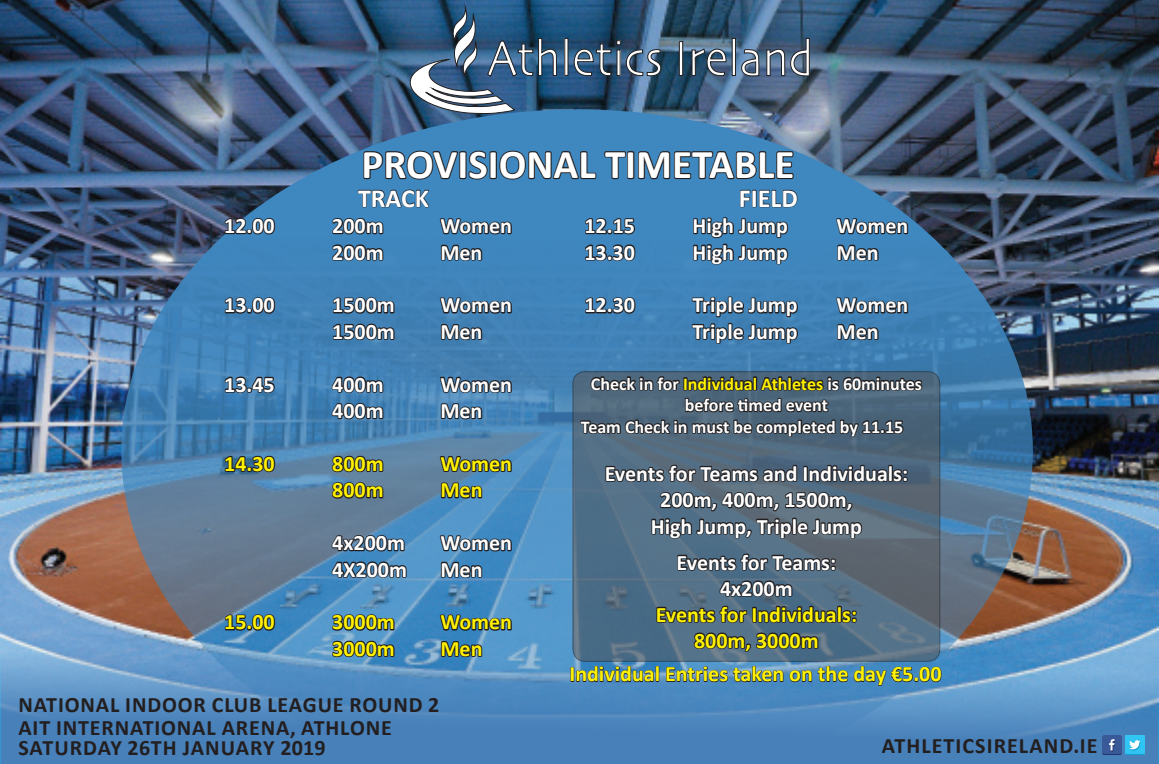
<style>
.page{position:relative;width:1159px;height:764px;background:#fff}
.page>*{position:absolute;margin:0;border:0;box-sizing:border-box;transform-origin:0 0}
.t1{font:700 41px "Calibri";color:#fff}
.t2{font:700 26px "Calibri";color:#fff}
.t3{font:700 22px "Calibri";color:#fff}
.t4{font:700 22px "Calibri";color:#fff101}
.t5{font:700 22px "Calibri";letter-spacing:.04em;color:#231f20}
.t6{font:700 18px/21.6px "Calibri";color:#fff;text-align:center}
.s1{color:#fff101}
</style>
<div class="page">
<img style="left:0;top:0;width:1158px;height:651px">
<svg style="left:740px;top:11px;width:19px;height:65px"></svg>
<svg style="left:765px;top:38px;width:44px;height:71px;background:#5c6e84"></svg>
<svg style="left:408px;top:7px;width:149px;height:102px;background:#4a6c8c"></svg>
<div style="left:564px;top:38px;width:4px;height:38px;border:1px solid #231f20"></div>
<div style="left:731px;top:38px;width:4px;height:38px;border:1px solid #231f20"></div>
<svg style="left:691px;top:48px;width:35px;height:28px"></svg>
<svg style="left:678px;top:4px;width:5px;height:72px"></svg>
<svg style="left:571px;top:40px;width:90px;height:69px;background:#405e7b"></svg>
<img style="left:121px;top:109px;width:911px;height:542px">
<svg style="left:0;top:651px;width:1158px;height:112px;background:#538bc0"></svg>
<img style="left:1102px;top:735px;width:18px;height:19px">
<img style="left:1124px;top:735px;width:19px;height:19px">
<svg style="left:223px;top:216px;width:53px;height:21px"></svg>
<svg style="left:834px;top:206px;width:75px;height:61px;background:#376b95"></svg>
<svg style="left:223px;top:296px;width:53px;height:20px"></svg>
<svg style="left:331px;top:296px;width:65px;height:20px"></svg>
<svg style="left:583px;top:296px;width:53px;height:20px"></svg>
<svg style="left:331px;top:322px;width:65px;height:20px"></svg>
<svg style="left:438px;top:286px;width:75px;height:60px;background:#396990"></svg>
<svg style="left:690px;top:295px;width:109px;height:50px;background:#355c7e"></svg>
<svg style="left:834px;top:286px;width:75px;height:60px;background:#376890"></svg>
<svg style="left:223px;top:372px;width:53px;height:23px"></svg>
<svg style="left:330px;top:372px;width:54px;height:49px;background:#365a79"></svg>
<svg style="left:438px;top:365px;width:75px;height:60px;background:#3f6c91"></svg>
<svg style="left:223px;top:452px;width:53px;height:22px"></svg>
<svg style="left:330px;top:454px;width:54px;height:19px"></svg>
<svg style="left:330px;top:480px;width:54px;height:20px"></svg>
<svg style="left:438px;top:444px;width:75px;height:60px;background:#4a708f"></svg>
<svg style="left:330px;top:531px;width:78px;height:48px;background:#3c5e7b"></svg>
<svg style="left:438px;top:523px;width:75px;height:61px;background:#3e729b"></svg>
<svg style="left:223px;top:612px;width:53px;height:21px"></svg>
<svg style="left:331px;top:612px;width:65px;height:20px"></svg>
<svg style="left:331px;top:639px;width:65px;height:19px"></svg>
<svg style="left:438px;top:602px;width:75px;height:61px;background:#3f739b"></svg>
<svg style="left:330px;top:144px;width:467px;height:123px;background:#3a74a2"></svg>
<svg style="left:569px;top:366px;width:372px;height:320px;background:#496074"></svg>
<p class="t1" style="left:361px;top:135px;width:434px">PROVISIONAL TIMETABLE</p>
<p class="t2" style="left:358px;top:180px;width:72px">TRACK</p>
<p class="t2" style="left:738px;top:180px;width:60px">FIELD</p>
<p class="t3" style="left:224px;top:210px;width:52px">12.00</p>
<p class="t3" style="left:332px;top:210px;width:53px">200m</p>
<p class="t3" style="left:440px;top:210px;width:73px">Women</p>
<p class="t3" style="left:584px;top:210px;width:52px">12.15</p>
<p class="t3" style="left:692px;top:210px;width:97px">High Jump</p>
<p class="t3" style="left:836px;top:210px;width:73px">Women</p>
<p class="t3" style="left:332px;top:237px;width:53px">200m</p>
<p class="t3" style="left:440px;top:237px;width:44px">Men</p>
<p class="t3" style="left:584px;top:237px;width:52px">13.30</p>
<p class="t3" style="left:692px;top:237px;width:97px">High Jump</p>
<p class="t3" style="left:836px;top:237px;width:44px">Men</p>
<p class="t3" style="left:224px;top:289px;width:52px">13.00</p>
<p class="t3" style="left:332px;top:289px;width:64px">1500m</p>
<p class="t3" style="left:440px;top:289px;width:73px">Women</p>
<p class="t3" style="left:584px;top:289px;width:52px">12.30</p>
<p class="t3" style="left:692px;top:289px;width:107px">Triple Jump</p>
<p class="t3" style="left:836px;top:289px;width:73px">Women</p>
<p class="t3" style="left:332px;top:316px;width:64px">1500m</p>
<p class="t3" style="left:440px;top:316px;width:44px">Men</p>
<p class="t3" style="left:692px;top:316px;width:107px">Triple Jump</p>
<p class="t3" style="left:836px;top:316px;width:44px">Men</p>
<p class="t3" style="left:224px;top:369px;width:52px">13.45</p>
<p class="t3" style="left:332px;top:369px;width:53px">400m</p>
<p class="t3" style="left:440px;top:369px;width:73px">Women</p>
<p class="t3" style="left:332px;top:395px;width:53px">400m</p>
<p class="t3" style="left:440px;top:395px;width:44px">Men</p>
<p class="t4" style="left:224px;top:448px;width:52px">14.30</p>
<p class="t4" style="left:332px;top:448px;width:53px">800m</p>
<p class="t4" style="left:440px;top:448px;width:73px">Women</p>
<p class="t4" style="left:332px;top:474px;width:53px">800m</p>
<p class="t4" style="left:440px;top:474px;width:44px">Men</p>
<p class="t3" style="left:332px;top:527px;width:74px">4x200m</p>
<p class="t3" style="left:440px;top:527px;width:73px">Women</p>
<p class="t3" style="left:332px;top:553px;width:76px">4X200m</p>
<p class="t3" style="left:440px;top:553px;width:44px">Men</p>
<p class="t4" style="left:224px;top:606px;width:52px">15.00</p>
<p class="t4" style="left:332px;top:606px;width:64px">3000m</p>
<p class="t4" style="left:440px;top:606px;width:73px">Women</p>
<p class="t4" style="left:332px;top:633px;width:64px">3000m</p>
<p class="t4" style="left:440px;top:633px;width:44px">Men</p>
<p class="t6" style="left:590px;top:372px;width:332px">Check in for <span class="s1">Individual Athletes</span> is 60minutes before timed event</p>
<p class="t6" style="left:580px;top:415px;width:324px">Team Check in must be completed by 11.15</p>
<p class="t3" style="left:604px;top:458px;width:305px">Events for Teams and Individuals:</p>
<p class="t3" style="left:660px;top:484px;width:194px">200m, 400m, 1500m,</p>
<p class="t3" style="left:650px;top:510px;width:212px">High Jump, Triple Jump</p>
<p class="t3" style="left:676px;top:546px;width:161px">Events for Teams:</p>
<p class="t3" style="left:719px;top:572px;width:74px">4x200m</p>
<p class="t4" style="left:655px;top:598px;width:203px">Events for Individuals:</p>
<p class="t4" style="left:694px;top:624px;width:126px">800m, 3000m</p>
<p class="t4" style="left:569px;top:658px;width:373px">Individual Entries taken on the day €5.00</p>
<p class="t5" style="left:18px;top:689px;width:422px">NATIONAL INDOOR CLUB LEAGUE ROUND 2</p>
<p class="t5" style="left:18px;top:712px;width:375px">AIT INTERNATIONAL ARENA, ATHLONE</p>
<p class="t5" style="left:18px;top:731px;width:309px">SATURDAY 26TH JANUARY 2019</p>
<p class="t5" style="left:881px;top:730px;width:217px">ATHLETICSIRELAND.IE</p>
</div>
